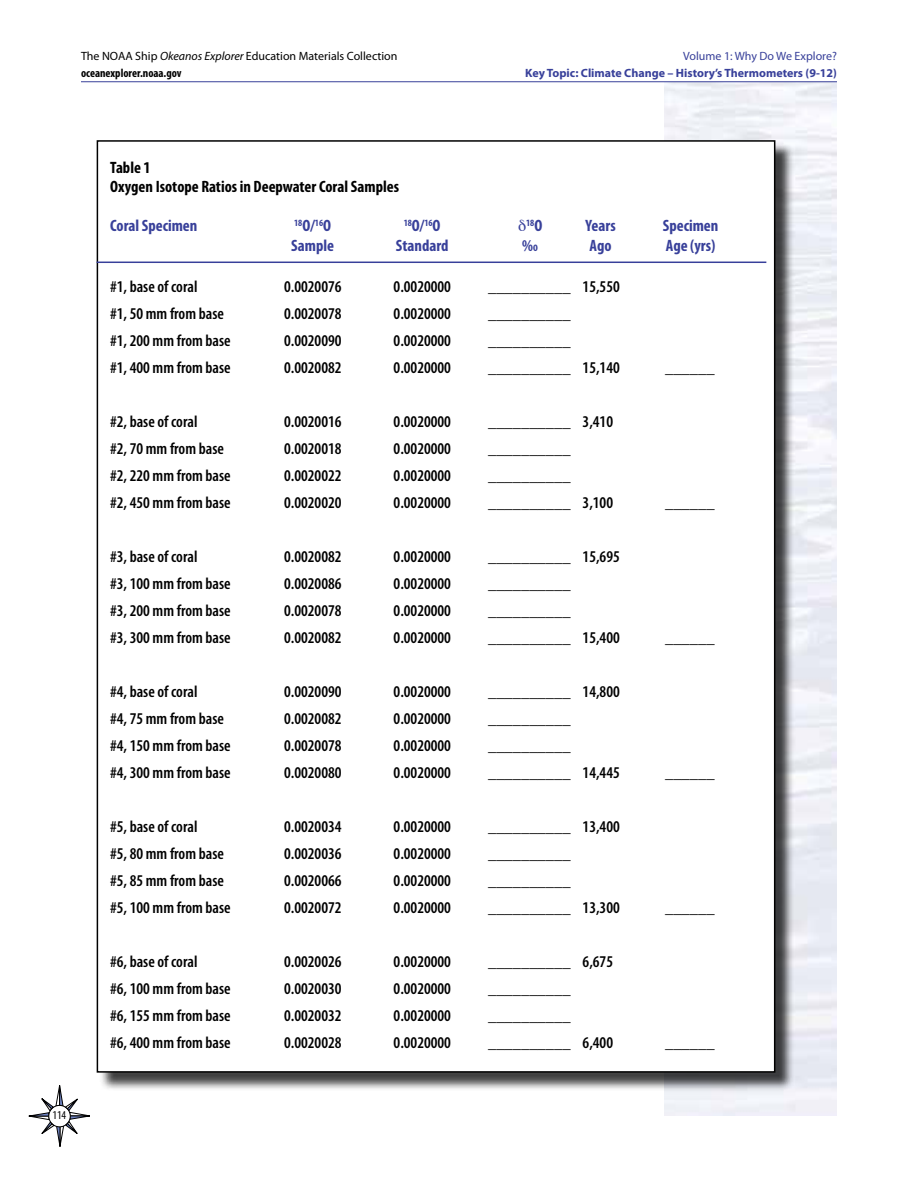
<style>
.page{position:relative;width:918px;height:1188px;background:#fff}
.page>*{position:absolute;margin:0;border:0;box-sizing:border-box;transform-origin:0 0}
.sidebar_header{font:600 condensed 16.5px "Myriad Pro";color:#000}
.sidebar_header-2{font:700 condensed 16.5px "Myriad Pro";color:#38409a}
.sidebar_header-3{font:700 condensed 16.5px "Myriad Pro";color:#000}
.t1{font:12px/16.5px "Myriad Pro";color:#000}
.t2{font:700 12px "Myriad Pro";color:#38409a}
.t3{font:12px "Myriad Pro";color:#38409a}
.t4{font:condensed 12px "Myriad Pro";color:#000}
.sidebar_header-4{font:700 condensed 9.6px "Myriad Pro";color:#38409a}
.s1{font-style:italic}
.s2{font-weight:700;font-stretch:condensed}
.s3{font-size:16.5px}
</style>
<div class="page">
<svg style="left:28px;top:1085px;width:62px;height:62px"></svg>
<div style="left:99px;top:142px;width:695px;height:949px;background:#000;opacity:.75"></div>
<div style="left:97px;top:141px;width:678px;height:931px;background:#fff"></div>
<hr style="left:97px;top:262px;width:669px;height:1px;background:#38409a">
<hr style="left:81px;top:81px;width:756px;height:1px;background:#38409a">
<p class="t1" style="left:81px;top:48px;width:318px">The NOAA Ship <span class="s1">Okeanos Explorer</span> Education Materials Collection <span class="s2">oceanexplorer.noaa.gov</span></p>
<p class="t3" style="left:683px;top:49px;width:155px">Volume 1: Why Do We Explore?</p>
<p class="t2" style="left:525px;top:65px;width:313px">Key Topic: Climate Change – History’s Thermometers (9-12)</p>
<p class="t4" style="left:52px;top:1108px;width:15px">114</p>
<p class="sidebar_header-3" style="left:110px;top:157px;width:42px">Table 1</p>
<p class="sidebar_header-3" style="left:110px;top:176px;width:290px">Oxygen Isotope Ratios in Deepwater Coral Samples</p>
<p class="sidebar_header-2" style="left:110px;top:215px;width:89px">Coral Specimen</p>
<p class="sidebar_header-4" style="left:294px;top:217px;width:38px">18<span class="s3">O/</span>16<span class="s3">O</span></p>
<p class="sidebar_header-4" style="left:404px;top:217px;width:38px">18<span class="s3">O/</span>16<span class="s3">O</span></p>
<p class="sidebar_header-4" style="left:526px;top:217px;width:18px">18<span class="s3">O</span></p>
<p class="sidebar_header-2" style="left:586px;top:215px;width:32px">Years</p>
<p class="sidebar_header-2" style="left:663px;top:215px;width:57px">Specimen</p>
<p class="sidebar_header-2" style="left:291px;top:235px;width:45px">Sample</p>
<p class="sidebar_header-2" style="left:396px;top:235px;width:54px">Standard</p>
<p class="sidebar_header-2" style="left:522px;top:235px;width:17px">‰</p>
<p class="sidebar_header-2" style="left:590px;top:235px;width:23px">Ago</p>
<p class="sidebar_header-2" style="left:666px;top:235px;width:51px">Age (yrs)</p>
<p class="sidebar_header" style="left:110px;top:276px;width:89px">#1, base of coral</p>
<p class="sidebar_header" style="left:284px;top:276px;width:59px">0.0020076</p>
<p class="sidebar_header" style="left:394px;top:276px;width:59px">0.0020000</p>
<p class="sidebar_header" style="left:488px;top:276px;width:133px">__________ 15,550</p>
<p class="sidebar_header" style="left:110px;top:303px;width:115px">#1, 50 mm from base</p>
<p class="sidebar_header" style="left:284px;top:303px;width:59px">0.0020078</p>
<p class="sidebar_header" style="left:394px;top:303px;width:59px">0.0020000</p>
<p class="sidebar_header" style="left:488px;top:303px;width:84px">__________</p>
<p class="sidebar_header" style="left:110px;top:330px;width:122px">#1, 200 mm from base</p>
<p class="sidebar_header" style="left:284px;top:330px;width:59px">0.0020090</p>
<p class="sidebar_header" style="left:394px;top:330px;width:59px">0.0020000</p>
<p class="sidebar_header" style="left:488px;top:330px;width:84px">__________</p>
<p class="sidebar_header" style="left:110px;top:357px;width:122px">#1, 400 mm from base</p>
<p class="sidebar_header" style="left:284px;top:357px;width:59px">0.0020082</p>
<p class="sidebar_header" style="left:394px;top:357px;width:59px">0.0020000</p>
<p class="sidebar_header" style="left:488px;top:357px;width:133px">__________ 15,140</p>
<p class="sidebar_header" style="left:665px;top:357px;width:51px">______</p>
<p class="sidebar_header" style="left:110px;top:411px;width:89px">#2, base of coral</p>
<p class="sidebar_header" style="left:284px;top:411px;width:59px">0.0020016</p>
<p class="sidebar_header" style="left:394px;top:411px;width:59px">0.0020000</p>
<p class="sidebar_header" style="left:488px;top:411px;width:126px">__________ 3,410</p>
<p class="sidebar_header" style="left:110px;top:438px;width:115px">#2, 70 mm from base</p>
<p class="sidebar_header" style="left:284px;top:438px;width:59px">0.0020018</p>
<p class="sidebar_header" style="left:394px;top:438px;width:59px">0.0020000</p>
<p class="sidebar_header" style="left:488px;top:438px;width:84px">__________</p>
<p class="sidebar_header" style="left:110px;top:465px;width:122px">#2, 220 mm from base</p>
<p class="sidebar_header" style="left:284px;top:465px;width:59px">0.0020022</p>
<p class="sidebar_header" style="left:394px;top:465px;width:59px">0.0020000</p>
<p class="sidebar_header" style="left:488px;top:465px;width:84px">__________</p>
<p class="sidebar_header" style="left:110px;top:492px;width:122px">#2, 450 mm from base</p>
<p class="sidebar_header" style="left:284px;top:492px;width:59px">0.0020020</p>
<p class="sidebar_header" style="left:394px;top:492px;width:59px">0.0020000</p>
<p class="sidebar_header" style="left:488px;top:492px;width:126px">__________ 3,100</p>
<p class="sidebar_header" style="left:110px;top:546px;width:89px">#3, base of coral</p>
<p class="sidebar_header" style="left:284px;top:546px;width:59px">0.0020082</p>
<p class="sidebar_header" style="left:394px;top:546px;width:59px">0.0020000</p>
<p class="sidebar_header" style="left:488px;top:546px;width:133px">__________ 15,695</p>
<p class="sidebar_header" style="left:110px;top:573px;width:122px">#3, 100 mm from base</p>
<p class="sidebar_header" style="left:284px;top:573px;width:59px">0.0020086</p>
<p class="sidebar_header" style="left:394px;top:573px;width:59px">0.0020000</p>
<p class="sidebar_header" style="left:488px;top:573px;width:84px">__________</p>
<p class="sidebar_header" style="left:110px;top:600px;width:122px">#3, 200 mm from base</p>
<p class="sidebar_header" style="left:284px;top:600px;width:59px">0.0020078</p>
<p class="sidebar_header" style="left:394px;top:600px;width:59px">0.0020000</p>
<p class="sidebar_header" style="left:488px;top:600px;width:84px">__________</p>
<p class="sidebar_header" style="left:110px;top:627px;width:122px">#3, 300 mm from base</p>
<p class="sidebar_header" style="left:284px;top:627px;width:59px">0.0020082</p>
<p class="sidebar_header" style="left:394px;top:627px;width:59px">0.0020000</p>
<p class="sidebar_header" style="left:488px;top:627px;width:133px">__________ 15,400</p>
<p class="sidebar_header" style="left:665px;top:492px;width:51px">______</p>
<p class="sidebar_header" style="left:665px;top:627px;width:51px">______</p>
<p class="sidebar_header" style="left:110px;top:681px;width:89px">#4, base of coral</p>
<p class="sidebar_header" style="left:284px;top:681px;width:59px">0.0020090</p>
<p class="sidebar_header" style="left:394px;top:681px;width:59px">0.0020000</p>
<p class="sidebar_header" style="left:488px;top:681px;width:133px">__________ 14,800</p>
<p class="sidebar_header" style="left:110px;top:708px;width:115px">#4, 75 mm from base</p>
<p class="sidebar_header" style="left:284px;top:708px;width:59px">0.0020082</p>
<p class="sidebar_header" style="left:394px;top:708px;width:59px">0.0020000</p>
<p class="sidebar_header" style="left:488px;top:708px;width:84px">__________</p>
<p class="sidebar_header" style="left:110px;top:735px;width:122px">#4, 150 mm from base</p>
<p class="sidebar_header" style="left:284px;top:735px;width:59px">0.0020078</p>
<p class="sidebar_header" style="left:394px;top:735px;width:59px">0.0020000</p>
<p class="sidebar_header" style="left:488px;top:735px;width:84px">__________</p>
<p class="sidebar_header" style="left:110px;top:762px;width:122px">#4, 300 mm from base</p>
<p class="sidebar_header" style="left:284px;top:762px;width:59px">0.0020080</p>
<p class="sidebar_header" style="left:394px;top:762px;width:59px">0.0020000</p>
<p class="sidebar_header" style="left:488px;top:762px;width:133px">__________ 14,445</p>
<p class="sidebar_header" style="left:665px;top:762px;width:51px">______</p>
<p class="sidebar_header" style="left:110px;top:816px;width:89px">#5, base of coral</p>
<p class="sidebar_header" style="left:284px;top:816px;width:59px">0.0020034</p>
<p class="sidebar_header" style="left:394px;top:816px;width:59px">0.0020000</p>
<p class="sidebar_header" style="left:488px;top:816px;width:133px">__________ 13,400</p>
<p class="sidebar_header" style="left:110px;top:843px;width:115px">#5, 80 mm from base</p>
<p class="sidebar_header" style="left:284px;top:843px;width:59px">0.0020036</p>
<p class="sidebar_header" style="left:394px;top:843px;width:59px">0.0020000</p>
<p class="sidebar_header" style="left:488px;top:843px;width:84px">__________</p>
<p class="sidebar_header" style="left:110px;top:870px;width:115px">#5, 85 mm from base</p>
<p class="sidebar_header" style="left:284px;top:870px;width:59px">0.0020066</p>
<p class="sidebar_header" style="left:394px;top:870px;width:59px">0.0020000</p>
<p class="sidebar_header" style="left:488px;top:870px;width:84px">__________</p>
<p class="sidebar_header" style="left:110px;top:897px;width:122px">#5, 100 mm from base</p>
<p class="sidebar_header" style="left:284px;top:897px;width:59px">0.0020072</p>
<p class="sidebar_header" style="left:394px;top:897px;width:59px">0.0020000</p>
<p class="sidebar_header" style="left:488px;top:897px;width:133px">__________ 13,300</p>
<p class="sidebar_header" style="left:110px;top:951px;width:89px">#6, base of coral</p>
<p class="sidebar_header" style="left:284px;top:951px;width:59px">0.0020026</p>
<p class="sidebar_header" style="left:394px;top:951px;width:59px">0.0020000</p>
<p class="sidebar_header" style="left:488px;top:951px;width:126px">__________ 6,675</p>
<p class="sidebar_header" style="left:110px;top:978px;width:122px">#6, 100 mm from base</p>
<p class="sidebar_header" style="left:284px;top:978px;width:59px">0.0020030</p>
<p class="sidebar_header" style="left:394px;top:978px;width:59px">0.0020000</p>
<p class="sidebar_header" style="left:488px;top:978px;width:84px">__________</p>
<p class="sidebar_header" style="left:110px;top:1005px;width:122px">#6, 155 mm from base</p>
<p class="sidebar_header" style="left:284px;top:1005px;width:59px">0.0020032</p>
<p class="sidebar_header" style="left:394px;top:1005px;width:59px">0.0020000</p>
<p class="sidebar_header" style="left:488px;top:1005px;width:84px">__________</p>
<p class="sidebar_header" style="left:110px;top:1032px;width:122px">#6, 400 mm from base</p>
<p class="sidebar_header" style="left:284px;top:1032px;width:59px">0.0020028</p>
<p class="sidebar_header" style="left:394px;top:1032px;width:59px">0.0020000</p>
<p class="sidebar_header" style="left:488px;top:1032px;width:126px">__________ 6,400</p>
<p class="sidebar_header" style="left:665px;top:897px;width:51px">______</p>
<p class="sidebar_header" style="left:665px;top:1032px;width:51px">______</p>
</div>
